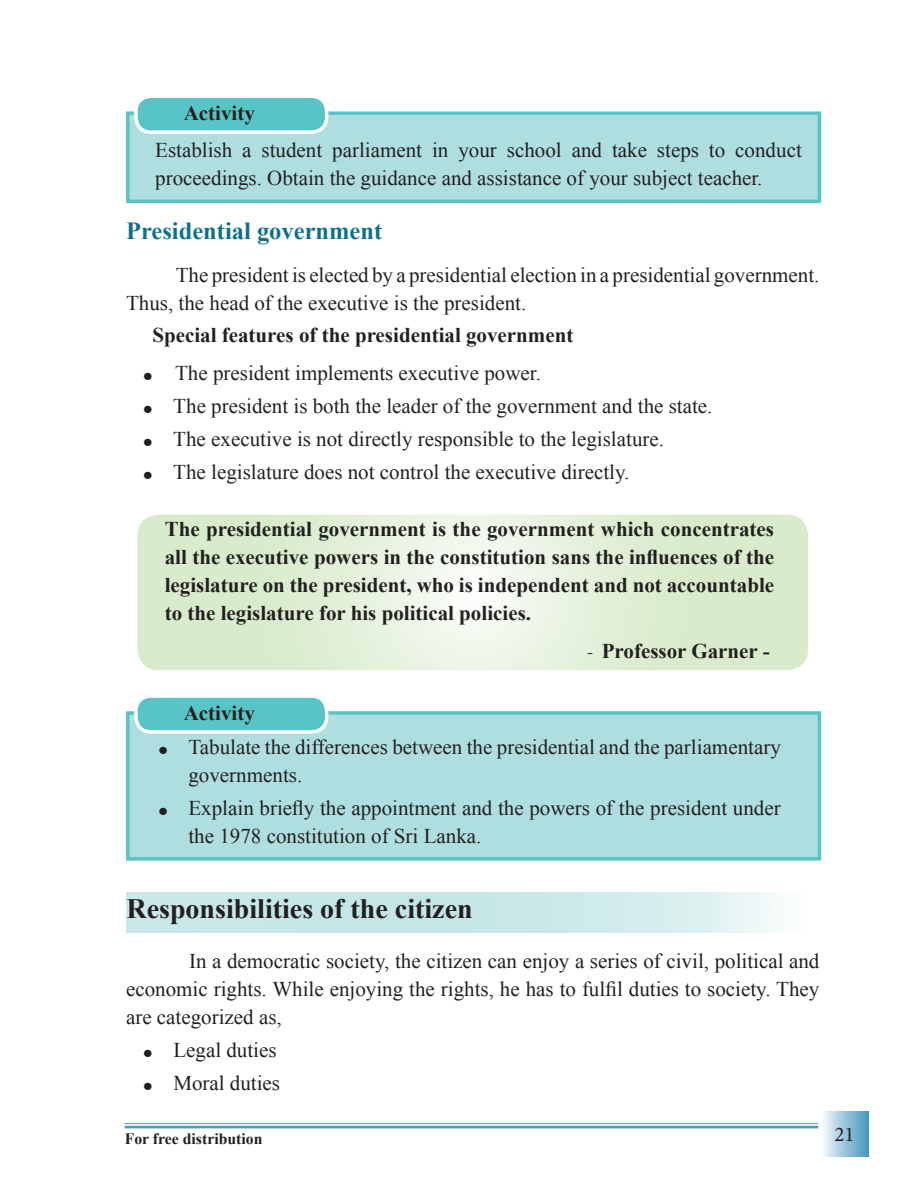
<style>
.page{position:relative;width:914px;height:1197px;background:#fff}
.page>*{position:absolute;margin:0;border:0;box-sizing:border-box;transform-origin:0 0}
.t1{font:700 28px "Times New Roman";color:#231f20}
.t2{font:700 24.5px "Times New Roman";color:#0e708d}
.t3{font:21px/28px "Times New Roman";color:#231f20}
.t4{font:700 21px/28px "Times New Roman";color:#231f20}
.t5{font:21px "Minion Pro";color:#231f20}
.t6{font:700 15.75px "Times New Roman";color:#231f20}
.s1{font-family:"FM Ababld"}
.s2{font-weight:400}
.s3{font-family:"FM Ababld";font-weight:700}
.s4{font-family:"FM Abhayax";font-weight:400}
.s5{font-weight:700}
</style>
<div class="page">
<div style="left:820px;top:1111px;width:48px;height:45px;background:linear-gradient(to right,#fcfbfe,#469abd)"></div>
<hr style="left:125px;top:1126px;width:693px;height:2px;background:#509cb9">
<hr style="left:125px;top:1123px;width:693px;height:1px;background:#509cb9">
<div style="left:126px;top:111px;width:695px;height:92px;background:#aededf;border:4px solid #59c4c5"></div>
<div style="left:136px;top:96px;width:190px;height:36px;background:#59c4c5;border-radius:15px"></div>
<div style="left:134px;top:94px;width:194px;height:40px;border:4px solid #fff;border-radius:15px"></div>
<svg style="left:137px;top:515px;width:671px;height:155px;background:#e0efd6"></svg>
<div style="left:126px;top:711px;width:695px;height:150px;background:#aededf;border:4px solid #59c4c5"></div>
<div style="left:136px;top:696px;width:190px;height:36px;background:#59c4c5;border-radius:15px"></div>
<div style="left:134px;top:694px;width:194px;height:40px;border:4px solid #fff;border-radius:15px"></div>
<p class="t4" style="left:184px;top:99px;width:73px">Activity</p>
<p class="t3" style="left:155px;top:135px;width:648px">Establish a student parliament in your school and take steps to conduct proceedings. Obtain the guidance and assistance of your subject teacher.</p>
<p class="t2" style="left:126px;top:214px;width:258px">Presidential government</p>
<p class="t3" style="left:126px;top:261px;width:695px;text-indent:50px">The president is elected by a presidential election in a presidential government.<br>Thus, the head of the executive is the president.</p>
<p class="t4" style="left:143px;top:315px;width:431px;line-height:38px;text-indent:9px">Special features of the presidential government<br><span class="s1">²</span> <span class="s2">The president implements executive power.</span></p>
<p class="t3" style="left:143px;top:389px;width:570px;line-height:32.9px"><span class="s3">²</span> The president is both the leader of the government and the state.<br><span class="s3">²</span> The executive is not directly responsible to the legislature.<br><span class="s3">²</span> The legislature does not control the executive directly.</p>
<p class="t4" style="left:165px;top:514px;width:611px;text-align:justify">The presidential government is the government which concentrates all the executive powers in the constitution sans the influences of the legislature on the president, who is independent and not accountable to the legislature for his political policies.</p>
<p class="t4" style="left:586px;top:636px;width:184px"><span class="s4">-</span> Professor Garner -</p>
<p class="t3" style="left:159px;top:696px;width:623px;line-height:33.9px;text-indent:25px"><span class="s5">Activity<br></span><span class="s3">²</span> Tabulate the differences between the presidential and the parliamentary</p>
<p class="t3" style="left:159px;top:758px;width:623px;line-height:32.9px;text-indent:30px">governments.<br><span class="s3">²</span> Explain briefly the appointment and the powers of the president under</p>
<p class="t3" style="left:188px;top:822px;width:294px">the 1978 constitution of Sri Lanka.</p>
<h1 class="t1" style="left:126px;top:889px;width:348px">Responsibilities of the citizen</h1>
<p class="t3" style="left:126px;top:947px;width:695px;text-align:justify;text-indent:63px">In a democratic society, the citizen can enjoy a series of civil, political and economic rights. While enjoying the rights, he has to fulfil duties to society. They are categorized as,</p>
<p class="t3" style="left:143px;top:1033px;width:138px;line-height:32.9px"><span class="s3">²</span> Legal duties<br><span class="s3">²</span> Moral duties</p>
<p class="t6" style="left:125px;top:1128px;width:139px">For free distribution</p>
<p class="t5" style="left:834px;top:1120px;width:22px">21</p>
</div>
